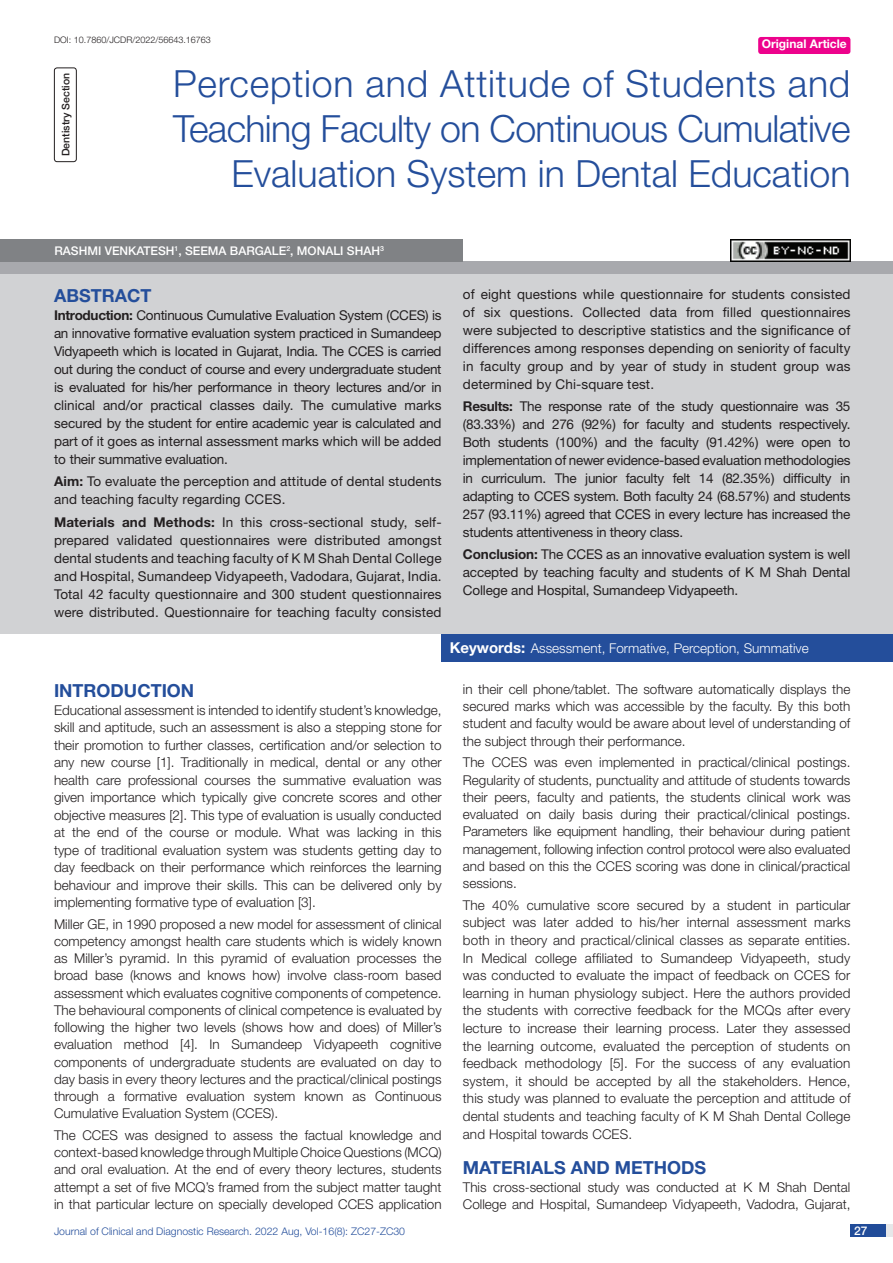
<style>
.page{position:relative;width:893px;height:1263px;background:#fff}
.page>*{position:absolute;margin:0;border:0;box-sizing:border-box;transform-origin:0 0}
.t1{font:300 37.5px/45px "Helvetica Neue";color:#244e9b;text-align:right}
.Heading{font:700 18px "Helvetica Neue";color:#244e9b}
.Abstract_head{font:700 18px "Helvetica Neue";color:#244e9b}
.Body_text{font:300 13.5px/17.2px "Helvetica Neue";color:#231f20;text-align:justify}
.Abstract_Text{font:13.5px/18px "Helvetica Neue";letter-spacing:.01em;color:#231f20;text-align:justify}
.Key_words{font:300 13.5px "Helvetica Neue";color:#fff}
.Author{font:500 12px "Helvetica Neue";color:#fff}
.t2{font:700 12px "Helvetica Neue";color:#fff}
.t3{font:300 10.5px "Helvetica Neue";color:#244e9b}
.section{font:500 10.5px "Helvetica Neue";color:#231f20}
.DOI{font:300 9px "Helvetica Neue";color:#231f20}
.s1{font-weight:700}
.s2{font-weight:700;font-size:15px}
</style>
<div class="page">
<div style="left:850px;top:1224px;width:43px;height:13px;background:#e6e7e9"></div>
<div style="left:850px;top:1224px;width:35px;height:13px;background:#214c99"></div>
<div style="left:758px;top:37px;width:92px;height:17px;background:#ed028c;border-radius:3px"></div>
<div style="left:54px;top:68px;width:23px;height:94px;border:1px solid #231f20;border-radius:3px"></div>
<div style="left:0;top:262px;width:893px;height:12px;background:#a8a9ad"></div>
<div style="left:0;top:239px;width:463px;height:23px;background:#808285"></div>
<div style="left:0;top:274px;width:893px;height:360px;background:#d1d2d4"></div>
<div style="left:442px;top:634px;width:451px;height:28px;background:#244e9b"></div>
<img style="left:730px;top:239px;width:120px;height:23px">
<p class="DOI" style="left:54px;top:35px;width:158px">DOI: 10.7860/JCDR/2022/56643.16763</p>
<p class="t2" style="left:762px;top:37px;width:87px">Original Article</p>
<p class="section" style="left:59px;top:156px;width:85px;rotate:-90deg">DENTISTRY SECTION</p>
<p class="t1" style="left:173px;top:60px;width:679px">Perception and Attitude of Students and<br>Teaching Faculty on Continuous Cumulative<br>Evaluation System in Dental Education</p>
<p class="Author" style="left:54px;top:244px;width:331px">RASHMI VENKATESH<sup>1</sup>, SEEMA BARGALE<sup>2</sup>, MONALI SHAH<sup>3</sup></p>
<p class="Abstract_head" style="left:54px;top:284px;width:99px">ABSTRACT</p>
<p class="Abstract_Text" style="left:54px;top:306px;width:389px"><span class="s1">Introduction:</span> Continuous Cumulative Evaluation System (CCES) is an innovative formative evaluation system practiced in Sumandeep Vidyapeeth which is located in Gujarat, India. The CCES is carried out during the conduct of course and every undergraduate student is evaluated for his/her performance in theory lectures and/or in clinical and/or practical classes daily. The cumulative marks secured by the student for entire academic year is calculated and part of it goes as internal assessment marks which will be added to their summative evaluation.</p>
<p class="Abstract_Text" style="left:54px;top:472px;width:389px"><span class="s1">Aim:</span> To evaluate the perception and attitude of dental students and teaching faculty regarding CCES.</p>
<p class="Abstract_Text" style="left:54px;top:512px;width:389px"><span class="s1">Materials and Methods:</span> In this cross-sectional study, self&shy;prepared validated questionnaires were distributed amongst dental students and teaching faculty of K M Shah Dental College and Hospital, Sumandeep Vidyapeeth, Vadodara, Gujarat, India.<br>Total 42 faculty questionnaire and 300 student questionnaires were distributed. Questionnaire for teaching faculty consisted</p>
<p class="Abstract_Text" style="left:463px;top:285px;width:389px">of eight questions while questionnaire for students consisted of six questions. Collected data from filled questionnaires were subjected to descriptive statistics and the significance of differences among responses depending on seniority of faculty in faculty group and by year of study in student group was determined by Chi-square test.</p>
<p class="Abstract_Text" style="left:463px;top:397px;width:389px"><span class="s1">Results:</span> The response rate of the study questionnaire was 35 (83.33%) and 276 (92%) for faculty and students respectively.<br>Both students (100%) and the faculty (91.42%) were open to implementation of newer evidence-based evaluation methodologies in curriculum. The junior faculty felt 14 (82.35%) difficulty in adapting to CCES system. Both faculty 24 (68.57%) and students 257 (93.11%) agreed that CCES in every lecture has increased the students attentiveness in theory class.</p>
<p class="Abstract_Text" style="left:463px;top:545px;width:389px"><span class="s1">Conclusion:</span> The CCES as an innovative evaluation system is well accepted by teaching faculty and students of K M Shah Dental College and Hospital, Sumandeep Vidyapeeth.</p>
<p class="Key_words" style="left:450px;top:640px;width:361px"><span class="s2">Keywords:</span> Assessment, Formative, Perception, Summative</p>
<p class="Heading" style="left:54px;top:680px;width:142px">INTRODUCTION</p>
<p class="Body_text" style="left:54px;top:701px;width:389px">Educational assessment is intended to identify student’s knowledge, skill and aptitude, such an assessment is also a stepping stone for their promotion to further classes, certification and/or selection to any new course [1]. Traditionally in medical, dental or any other health care professional courses the summative evaluation was given importance which typically give concrete scores and other objective measures [2]. This type of evaluation is usually conducted at the end of the course or module. What was lacking in this type of traditional evaluation system was students getting day to day feedback on their performance which reinforces the learning behaviour and improve their skills. This can be delivered only by implementing formative type of evaluation [3].</p>
<p class="Body_text" style="left:54px;top:915px;width:389px">Miller GE, in 1990 proposed a new model for assessment of clinical competency amongst health care students which is widely known as Miller’s pyramid. In this pyramid of evaluation processes the broad base (knows and knows how) involve class-room based assessment which evaluates cognitive components of competence.<br>The behavioural components of clinical competence is evaluated by following the higher two levels (shows how and does) of Miller’s evaluation method [4]. In Sumandeep Vidyapeeth cognitive components of undergraduate students are evaluated on day to day basis in every theory lectures and the practical/clinical postings through a formative evaluation system known as Continuous Cumulative Evaluation System (CCES).</p>
<p class="Body_text" style="left:54px;top:1126px;width:389px">The CCES was designed to assess the factual knowledge and context-based knowledge through Multiple Choice Questions (MCQ) and oral evaluation. At the end of every theory lectures, students attempt a set of five MCQ’s framed from the subject matter taught in that particular lecture on specially developed CCES application</p>
<p class="Body_text" style="left:463px;top:680px;width:389px">in their cell phone/tablet. The software automatically displays the secured marks which was accessible by the faculty. By this both student and faculty would be aware about level of understanding of the subject through their performance.</p>
<p class="Body_text" style="left:463px;top:753px;width:389px">The CCES was even implemented in practical/clinical postings.<br>Regularity of students, punctuality and attitude of students towards their peers, faculty and patients, the students clinical work was evaluated on daily basis during their practical/clinical postings.<br>Parameters like equipment handling, their behaviour during patient management, following infection control protocol were also evaluated and based on this the CCES scoring was done in clinical/practical sessions.</p>
<p class="Body_text" style="left:463px;top:896px;width:389px">The 40% cumulative score secured by a student in particular subject was later added to his/her internal assessment marks both in theory and practical/clinical classes as separate entities.<br>In Medical college affiliated to Sumandeep Vidyapeeth, study was conducted to evaluate the impact of feedback on CCES for learning in human physiology subject. Here the authors provided the students with corrective feedback for the MCQs after every lecture to increase their learning process. Later they assessed the learning outcome, evaluated the perception of students on feedback methodology [5]. For the success of any evaluation system, it should be accepted by all the stakeholders. Hence, this study was planned to evaluate the perception and attitude of dental students and teaching faculty of K M Shah Dental College and Hospital towards CCES.</p>
<p class="Heading" style="left:463px;top:1157px;width:245px">MATERIALS AND METHODS</p>
<p class="Body_text" style="left:463px;top:1178px;width:389px">This cross-sectional study was conducted at K M Shah Dental<br>College and Hospital, Sumandeep Vidyapeeth, Vadodra, Gujarat,</p>
<p class="t3" style="left:54px;top:1225px;width:353px">Journal of Clinical and Diagnostic Research. 2022 Aug, Vol-16(8): ZC27-ZC30</p>
<p class="Author" style="left:854px;top:1223px;width:15px">27</p>
</div>
